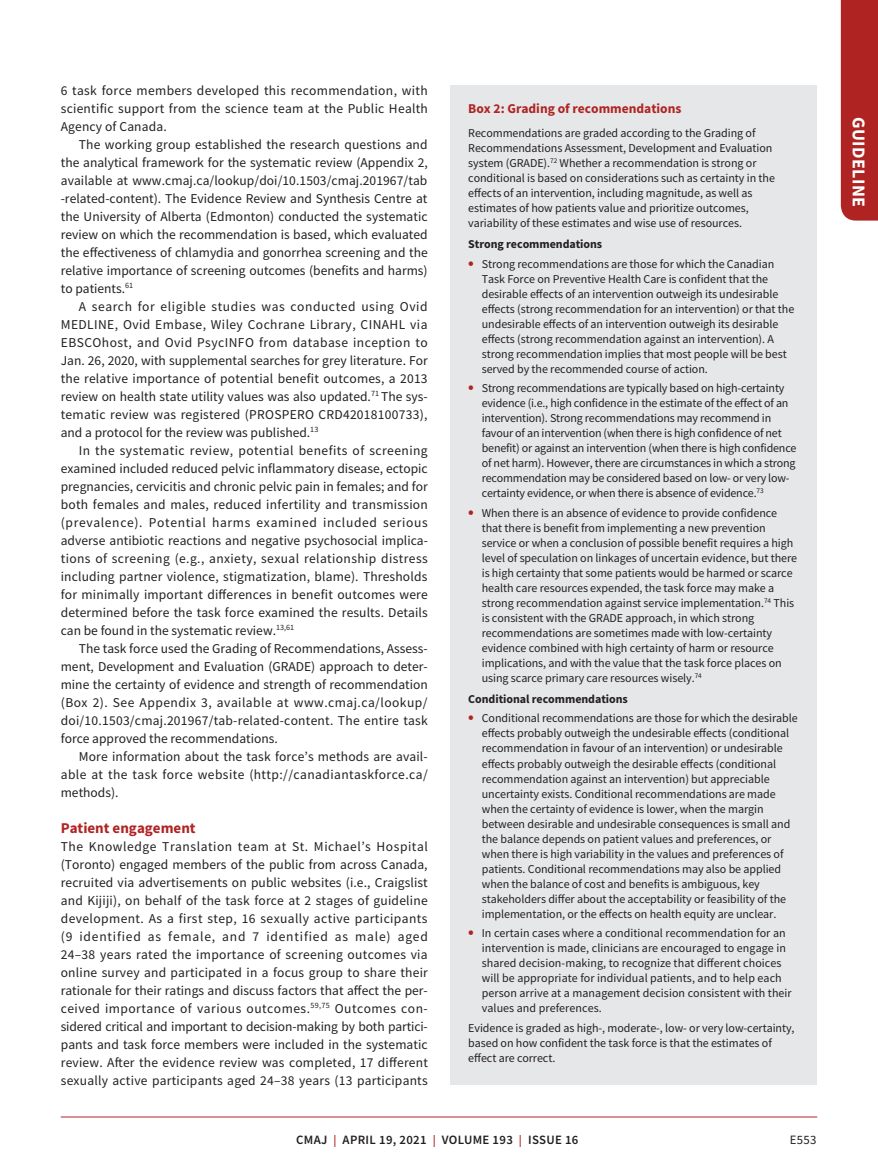
<style>
.page{position:relative;width:878px;height:1175px;background:#fff}
.page>*{position:absolute;margin:0;border:0;box-sizing:border-box;transform-origin:0 0}
.t1{font:700 18px "Source Sans Pro";letter-spacing:.025em;color:#fff}
.t2{font:700 15px "Source Sans Pro";color:#af2423}
.t3{font:13.5px/18px "Source Sans Pro";letter-spacing:.005em;color:#231f20;text-align:justify}
.t4{font:700 13.5px "Source Sans Pro";color:#af2423}
.t5{font:600 12.75px "Source Sans Pro";letter-spacing:.025em;color:#231f20}
.t6{font:12.75px "Source Sans Pro";color:#231f20}
.t7{font:12px/15px "Source Sans Pro";letter-spacing:-.005em;color:#231f20}
.t8{font:700 12px "Source Sans Pro";letter-spacing:-.005em;color:#231f20}
.s1{font-weight:700;font-size:16.5px;color:#af2423}
.s2{font-size:12px;color:#af2423}
</style>
<div class="page">
<div style="left:840px;top:0;width:38px;height:220px;background:#af2423"></div>
<hr style="left:61px;top:1116px;width:756px;height:1px;background:#af2423">
<div style="left:450px;top:85px;width:367px;height:999px;background:#e6e7e9"></div>
<p class="t3" style="left:61px;top:81px;width:368px">6 task force members developed this recommendation, with scientific support from the science team at the Public Health Agency of Canada.</p>
<p class="t3" style="left:61px;top:135px;width:368px;text-indent:18px">The working group established the research questions and the analytical framework for the systematic review (Appendix 2, available at www.cmaj.ca/lookup/doi/10.1503/cmaj.201967/tab -related-content). The Evidence Review and Synthesis Centre at the University of Alberta (Edmonton) conducted the systematic review on which the recommendation is based, which evaluated the effectiveness of chlamydia and gonorrhea screening and the relative importance of screening outcomes (benefits and harms) to patients.<sup>61</sup></p>
<p class="t3" style="left:61px;top:297px;width:368px;text-indent:18px">A search for eligible studies was conducted using Ovid MEDLINE, Ovid Embase, Wiley Cochrane Library, CINAHL via EBSCOhost, and Ovid PsycINFO from database inception to Jan. 26, 2020, with supplemental searches for grey literature. For the relative importance of potential benefit outcomes, a 2013 review on health state utility values was also updated.<sup>71</sup> The sys&shy;tematic review was registered (PROSPERO CRD42018100733), and a protocol for the review was published.<sup>13</sup></p>
<p class="t3" style="left:61px;top:441px;width:369px;text-indent:18px">In the systematic review, potential benefits of screening examined included reduced pelvic inflammatory disease, ectopic pregnancies, cervicitis and chronic pelvic pain in females; and for both females and males, reduced infertility and transmission (prevalence). Potential harms examined included serious adverse antibiotic reactions and negative psychosocial implica&shy;tions of screening (e.g., anxiety, sexual relationship distress including partner violence, stigmatization, blame). Thresholds for minimally important differences in benefit outcomes were determined before the task force examined the results. Details can be found in the systematic review.<sup>13,61</sup></p>
<p class="t3" style="left:61px;top:639px;width:368px;text-indent:18px">The task force used the Grading of Recommendations, Assess&shy;ment, Development and Evaluation (GRADE) approach to deter&shy;mine the certainty of evidence and strength of recommendation (Box 2). See Appendix 3, available at www.cmaj.ca/lookup/ doi/10.1503/cmaj.201967/tab-related-content. The entire task force approved the recommendations.</p>
<p class="t3" style="left:61px;top:747px;width:368px;text-indent:18px">More information about the task force’s methods are avail&shy;able at the task force website (http://canadiantaskforce.ca/ methods).</p>
<p class="t2" style="left:61px;top:817px;width:136px">Patient engagement</p>
<p class="t3" style="left:61px;top:837px;width:369px">The Knowledge Translation team at St. Michael’s Hospital (Toronto) engaged members of the public from across Canada, recruited via advertisements on public websites (i.e., Craigslist and Kijiji), on behalf of the task force at 2 stages of guideline development. As a first step, 16 sexually active participants (9 identified as female, and 7 identified as male) aged 24–38 years rated the importance of screening outcomes via online survey and participated in a focus group to share their rationale for their ratings and discuss factors that affect the per&shy;ceived importance of various outcomes.<sup>59,75</sup> Outcomes con&shy;sidered critical and important to decision-making by both partici&shy;pants and task force members were included in the systematic review. After the evidence review was completed, 17 different sexually active participants aged 24–38 years (13 participants</p>
<p class="t4" style="left:468px;top:100px;width:215px">Box 2: Grading of recommendations</p>
<p class="t7" style="left:468px;top:126px;width:308px">Recommendations are graded according to the Grading of Recommendations Assessment, Development and Evaluation system (GRADE).<sup>72</sup> Whether a recommendation is strong or conditional is based on considerations such as certainty in the effects of an intervention, including magnitude, as well as estimates of how patients value and prioritize outcomes, variability of these estimates and wise use of resources.</p>
<p class="t8" style="left:468px;top:236px;width:135px">Strong recommendations</p>
<p class="t7" style="left:482px;top:256px;width:314px;text-indent:-14px"><span class="s1">•</span> Strong recommendations are those for which the Canadian Task Force on Preventive Health Care is confident that the desirable effects of an intervention outweigh its undesirable effects (strong recommendation for an intervention) or that the undesirable effects of an intervention outweigh its desirable effects (strong recommendation against an intervention). A strong recommendation implies that most people will be best served by the recommended course of action.</p>
<p class="t7" style="left:482px;top:381px;width:316px;text-indent:-14px"><span class="s1">•</span> Strong recommendations are typically based on high-certainty evidence (i.e., high confidence in the estimate of the effect of an intervention). Strong recommendations may recommend in favour of an intervention (when there is high confidence of net benefit) or against an intervention (when there is high confidence of net harm). However, there are circumstances in which a strong recommendation may be considered based on low- or very low&shy;certainty evidence, or when there is absence of evidence.<sup>73</sup></p>
<p class="t7" style="left:482px;top:505px;width:317px;text-indent:-14px"><span class="s1">•</span> When there is an absence of evidence to provide confidence that there is benefit from implementing a new prevention service or when a conclusion of possible benefit requires a high level of speculation on linkages of uncertain evidence, but there is high certainty that some patients would be harmed or scarce health care resources expended, the task force may make a strong recommendation against service implementation.<sup>74</sup> This is consistent with the GRADE approach, in which strong recommendations are sometimes made with low-certainty evidence combined with high certainty of harm or resource implications, and with the value that the task force places on using scarce primary care resources wisely.<sup>74</sup></p>
<p class="t8" style="left:468px;top:691px;width:161px">Conditional recommendations</p>
<p class="t7" style="left:482px;top:711px;width:317px;text-indent:-14px"><span class="s1">•</span> Conditional recommendations are those for which the desirable effects probably outweigh the undesirable effects (conditional recommendation in favour of an intervention) or undesirable effects probably outweigh the desirable effects (conditional recommendation against an intervention) but appreciable uncertainty exists. Conditional recommendations are made when the certainty of evidence is lower, when the margin between desirable and undesirable consequences is small and the balance depends on patient values and preferences, or when there is high variability in the values and preferences of patients. Conditional recommendations may also be applied when the balance of cost and benefits is ambiguous, key stakeholders differ about the acceptability or feasibility of the implementation, or the effects on health equity are unclear.</p>
<p class="t7" style="left:482px;top:925px;width:311px;text-indent:-14px"><span class="s1">•</span> In certain cases where a conditional recommendation for an intervention is made, clinicians are encouraged to engage in shared decision-making, to recognize that different choices will be appropriate for individual patients, and to help each person arrive at a management decision consistent with their values and preferences.</p>
<p class="t7" style="left:468px;top:1020px;width:328px">Evidence is graded as high-, moderate-, low- or very low-certainty, based on how confident the task force is that the estimates of effect are correct.</p>
<p class="t5" style="left:296px;top:1131px;width:284px">CMAJ <span class="s2">|</span> APRIL 19, 2021 <span class="s2">|</span> VOLUME 193 <span class="s2">|</span> ISSUE 16</p>
<p class="t6" style="left:789px;top:1132px;width:28px">E553</p>
<h1 class="t1" style="left:871px;top:117px;width:92px;rotate:90deg">GUIDELINE</h1>
</div>
